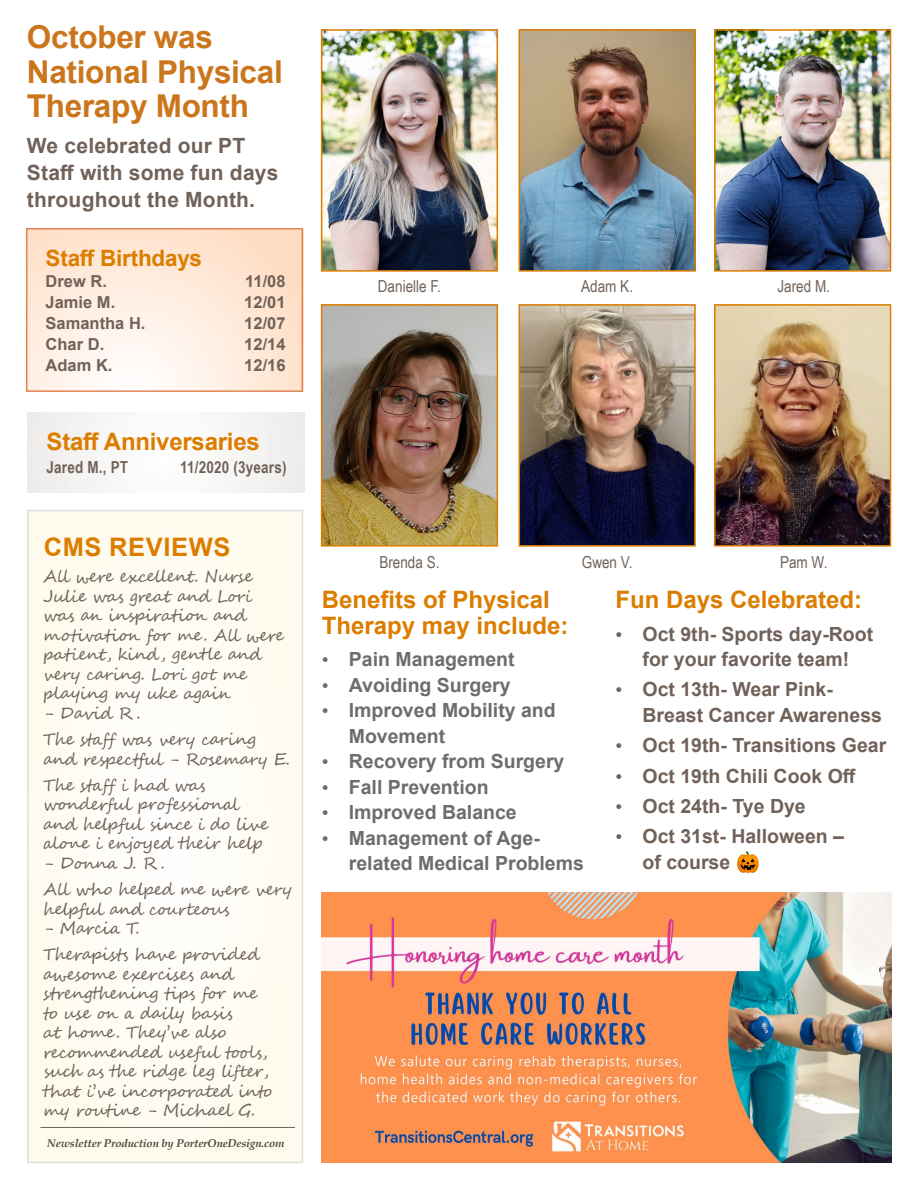
<style>
.page{position:relative;width:918px;height:1188px;background:#fff}
.page>*{position:absolute;margin:0;border:0;box-sizing:border-box;transform-origin:0 0}
.text_1{font:700 31.5px/34.5px "Arial";letter-spacing:-.01em;color:#cb761c}
.t1{font:700 25.5px "Arial";letter-spacing:.025em;color:#dc7d00}
.text_1-2{font:700 24px/25.5px "Arial";color:#dc7d00}
.text_1-3{font:700 22.5px "Arial";letter-spacing:-.01em;color:#dc7d00}
.t2{font:700 21px/27px "Arial";letter-spacing:.01em;color:#716259}
.t3{font:700 19.5px/25.5px "Arial";color:#716259}
.t4{font:700 19.5px/25.5px "Arial";color:#6c6d70}
.t5{font:16.5px/19.5px "Segoe Script";letter-spacing:-.02em;color:#6f6259}
.t6{font:700 16.5px "Arial";color:#716259}
.t7{font:16.5px "Arial Narrow";color:#716259}
.t8{font:700 16.5px "Arial Narrow";letter-spacing:.01em;color:#716259}
.t9{font:italic 700 11.25px "Book Antiqua";letter-spacing:-.01em;color:#484039}
.s1{font-family:"Times New Roman";font-weight:400}
</style>
<div class="page">
<div style="left:28px;top:511px;width:274px;height:651px;background:#fefcf2"></div>
<div style="left:27px;top:510px;width:276px;height:653px;border:2px solid #e1dedb"></div>
<hr style="left:40px;top:1127px;width:255px;height:1px;background:#716259">
<img style="left:322px;top:893px;width:570px;height:270px">
<div style="left:28px;top:412px;width:276px;height:81px;background:#f7f6f5"></div>
<svg style="left:29px;top:231px;width:271px;height:158px;background:#ffebdc"></svg>
<div style="left:26px;top:228px;width:277px;height:164px;border:2px solid #e18554"></div>
<img style="left:522px;top:32px;width:171px;height:237px">
<div style="left:519px;top:29px;width:177px;height:243px;border:2px solid #dc7d00"></div>
<img style="left:522px;top:307px;width:171px;height:237px">
<div style="left:519px;top:304px;width:177px;height:243px;border:2px solid #dc7d00"></div>
<img style="left:324px;top:32px;width:171px;height:237px">
<div style="left:321px;top:29px;width:177px;height:243px;border:2px solid #dc7d00"></div>
<img style="left:324px;top:307px;width:171px;height:237px">
<div style="left:321px;top:304px;width:177px;height:243px;border:2px solid #dc7d00"></div>
<img style="left:717px;top:32px;width:171px;height:237px">
<div style="left:714px;top:29px;width:177px;height:243px;border:2px solid #dc7d00"></div>
<img style="left:717px;top:307px;width:171px;height:237px">
<div style="left:714px;top:304px;width:177px;height:243px;border:2px solid #dc7d00"></div>
<p class="text_1" style="left:27px;top:20px;width:257px">October was<br>National Physical<br>Therapy Month</p>
<p class="t2" style="left:27px;top:133px;width:253px">We celebrated our PT<br>Staff with some fun days throughout the Month.</p>
<p class="text_1-3" style="left:46px;top:242px;width:158px">Staff Birthdays</p>
<p class="t6" style="left:46px;top:270px;width:63px">Drew R.</p>
<p class="t6" style="left:245px;top:270px;width:42px">11/08</p>
<p class="t6" style="left:46px;top:291px;width:71px">Jamie M.</p>
<p class="t6" style="left:244px;top:291px;width:43px">12/01</p>
<p class="t6" style="left:46px;top:312px;width:101px">Samantha H.</p>
<p class="t6" style="left:244px;top:312px;width:43px">12/07</p>
<p class="t6" style="left:46px;top:333px;width:60px">Char D.</p>
<p class="t6" style="left:244px;top:333px;width:43px">12/14</p>
<p class="t6" style="left:46px;top:354px;width:68px">Adam K.</p>
<p class="t6" style="left:244px;top:354px;width:43px">12/16</p>
<p class="text_1-2" style="left:47px;top:429px;width:215px">Staff Anniversaries</p>
<p class="t8" style="left:47px;top:454px;width:83px">Jared M., PT</p>
<p class="t8" style="left:180px;top:454px;width:108px">11/2020 (3years)</p>
<p class="t1" style="left:44px;top:529px;width:188px">CMS REVIEWS</p>
<p class="t5" style="left:43px;top:567px;width:242px">All were excellent. Nurse<br>Julie was great and Lori was an inspiration and motivation for me. All were patient, kind , gentle and very caring. Lori got me playing my uke again</p>
<p class="t5" style="left:43px;top:704px;width:99px">- David R .</p>
<p class="t5" style="left:43px;top:730px;width:248px">The staff was very caring and respectful - Rosemary E.</p>
<p class="t5" style="left:43px;top:776px;width:227px">The staff i had was wonderful professional and helpful since i do live alone i enjoyed their help</p>
<p class="t5" style="left:43px;top:854px;width:123px">- Donna J. R .</p>
<p class="t5" style="left:43px;top:880px;width:251px">All who helped me were very helpful and courteous</p>
<p class="t5" style="left:43px;top:919px;width:98px">- Marcia T.</p>
<p class="t5" style="left:43px;top:945px;width:230px">Therapists have provided awesome exercises and strengthening tips for me to use on a daily basis<br>at home. They’ve also recommended useful tools, such as the ridge leg lifter, that i’ve incorporated into my routine - Michael G.</p>
<p class="t9" style="left:47px;top:1135px;width:239px">Newsletter Production by PorterOneDesign.com</p>
<p class="t7" style="left:378px;top:274px;width:65px">Danielle F.</p>
<p class="t7" style="left:379px;top:550px;width:62px">Brenda S.</p>
<p class="t7" style="left:581px;top:274px;width:53px">Adam K.</p>
<p class="t7" style="left:582px;top:550px;width:52px">Gwen V.</p>
<p class="t7" style="left:777px;top:274px;width:54px">Jared M.</p>
<p class="t7" style="left:780px;top:550px;width:49px">Pam W.</p>
<p class="text_1-2" style="left:322px;top:587px;width:248px">Benefits of Physical<br>Therapy may include:</p>
<p class="t4" style="left:322px;top:647px;width:194px"><span class="s1">•</span> Pain Management</p>
<p class="t4" style="left:322px;top:672px;width:190px"><span class="s1">•</span> Avoiding Surgery</p>
<p class="t4" style="left:349px;top:698px;width:208px;text-indent:-27px"><span class="s1">•</span> Improved Mobility and<br>Movement</p>
<p class="t4" style="left:322px;top:749px;width:244px"><span class="s1">•</span> Recovery from Surgery</p>
<p class="t4" style="left:322px;top:774px;width:168px"><span class="s1">•</span> Fall Prevention</p>
<p class="t4" style="left:322px;top:800px;width:196px"><span class="s1">•</span> Improved Balance</p>
<p class="t4" style="left:349px;top:825px;width:237px;text-indent:-27px"><span class="s1">•</span> Management of Age&shy;related Medical Problems</p>
<p class="text_1-2" style="left:616px;top:587px;width:248px">Fun Days Celebrated:</p>
<p class="t3" style="left:616px;top:621px;width:259px;text-align:center"><span class="s1">•</span> Oct 9th- Sports day-Root for your favorite team!</p>
<p class="t3" style="left:643px;top:677px;width:241px;text-indent:-27px"><span class="s1">•</span> Oct 13th- Wear Pink-<br>Breast Cancer Awareness</p>
<p class="t3" style="left:616px;top:733px;width:272px"><span class="s1">•</span> Oct 19th- Transitions Gear</p>
<p class="t3" style="left:616px;top:763px;width:242px"><span class="s1">•</span> Oct 19th Chili Cook Off</p>
<p class="t3" style="left:616px;top:794px;width:192px"><span class="s1">•</span> Oct 24th- Tye Dye</p>
<p class="t3" style="left:643px;top:824px;width:203px;text-indent:-27px"><span class="s1">•</span> Oct 31st- Halloween – of course</p>
</div>
